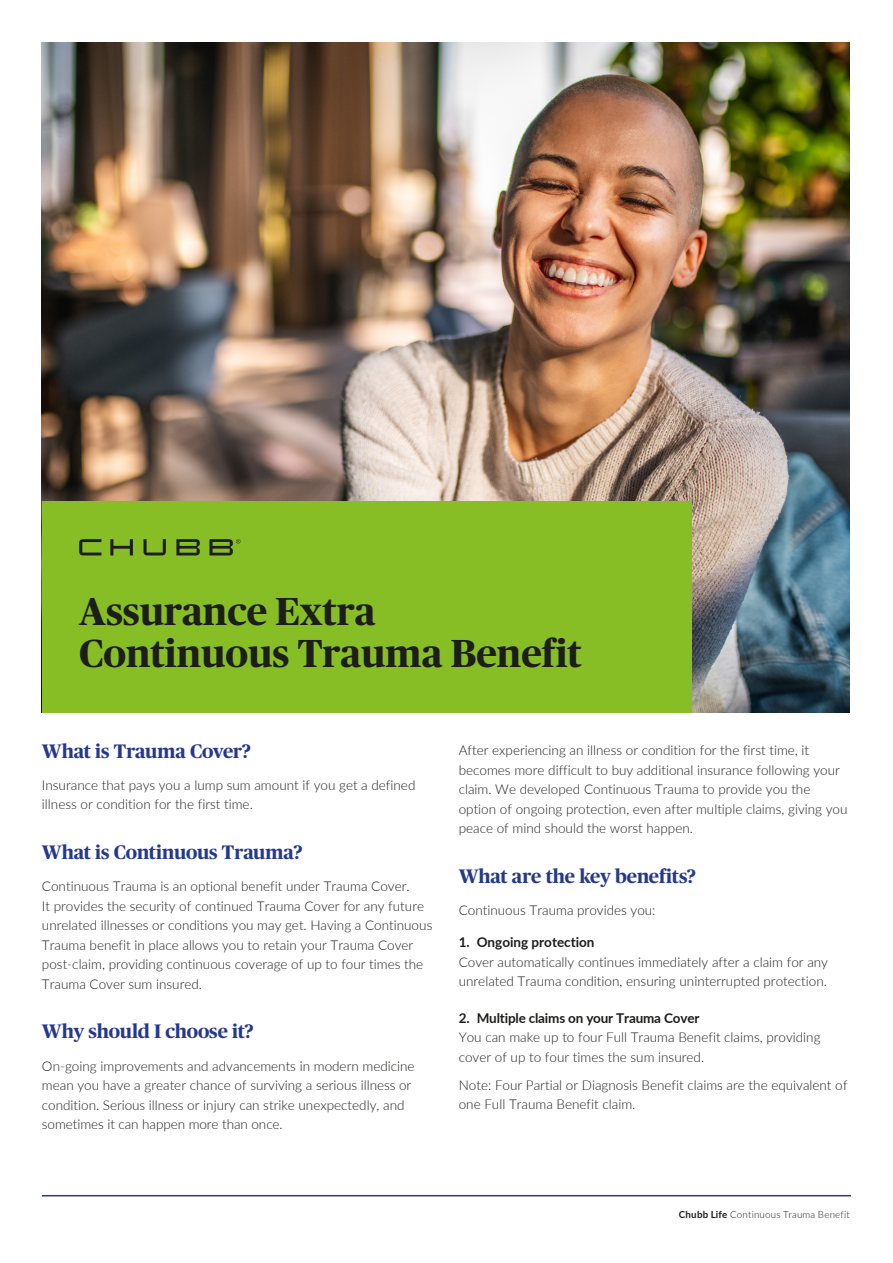
<style>
.page{position:relative;width:893px;height:1263px;background:#fff}
.page>*{position:absolute;margin:0;border:0;box-sizing:border-box;transform-origin:0 0}
.t1{font:700 39px/42px "Chubb Publico";color:#1d1d1b}
.t2{font:700 19.5px "Chubb Publico";letter-spacing:-.005em;color:#24388e}
.t3{font:300 13.5px/19.5px "Lato";color:#1d1d1b}
.t4{font:700 13.5px "Lato";letter-spacing:-.015em;color:#1d1d1b}
.t5{font:300 9.75px "Lato";letter-spacing:.02em;color:#1d1d1b}
.s1{font-weight:700}
</style>
<div class="page">
<img style="left:42px;top:43px;width:808px;height:669px">
<hr style="left:42px;top:1195px;width:809px;height:1px;background:#24388e">
<div style="left:42px;top:501px;width:649px;height:211px;background:#87bd25"></div>
<svg style="left:79px;top:539px;width:161px;height:16px"></svg>
<h1 class="t1" style="left:79px;top:588px;width:504px">Assurance Extra<br>Continuous Trauma Benefit</h1>
<h2 class="t2" style="left:42px;top:737px;width:211px">What is Trauma Cover?</h2>
<p class="t3" style="left:42px;top:775px;width:375px">Insurance that pays you a lump sum amount if you get a defined illness or condition for the first time.</p>
<h2 class="t2" style="left:42px;top:838px;width:262px">What is Continuous Trauma?</h2>
<p class="t3" style="left:42px;top:876px;width:392px">Continuous Trauma is an optional benefit under Trauma Cover.<br>It provides the security of continued Trauma Cover for any future unrelated illnesses or conditions you may get. Having a Continuous Trauma benefit in place allows you to retain your Trauma Cover post-claim, providing continuous coverage of up to four times the Trauma Cover sum insured.</p>
<h2 class="t2" style="left:42px;top:1017px;width:213px">Why should I choose it?</h2>
<p class="t3" style="left:42px;top:1055px;width:374px">On-going improvements and advancements in modern medicine mean you have a greater chance of surviving a serious illness or condition. Serious illness or injury can strike unexpectedly, and sometimes it can happen more than once.</p>
<p class="t3" style="left:459px;top:740px;width:390px">After experiencing an illness or condition for the first time, it becomes more difficult to buy additional insurance following your claim. We developed Continuous Trauma to provide you the option of ongoing protection, even after multiple claims, giving you peace of mind should the worst happen.</p>
<h2 class="t2" style="left:459px;top:862px;width:239px">What are the key benefits?</h2>
<p class="t3" style="left:459px;top:900px;width:198px">Continuous Trauma provides you:</p>
<p class="t4" style="left:459px;top:932px;width:137px">1. Ongoing protection</p>
<p class="t3" style="left:459px;top:952px;width:371px">Cover automatically continues immediately after a claim for any unrelated Trauma condition, ensuring uninterrupted protection.</p>
<p class="t4" style="left:459px;top:1008px;width:242px">2. Multiple claims on your Trauma Cover</p>
<p class="t3" style="left:459px;top:1027px;width:363px">You can make up to four Full Trauma Benefit claims, providing cover of up to four times the sum insured.</p>
<p class="t3" style="left:459px;top:1075px;width:390px">Note: Four Partial or Diagnosis Benefit claims are the equivalent of one Full Trauma Benefit claim.</p>
<p class="t5" style="left:679px;top:1207px;width:172px"><span class="s1">Chubb Life</span> Continuous Trauma Benefit</p>
</div>
